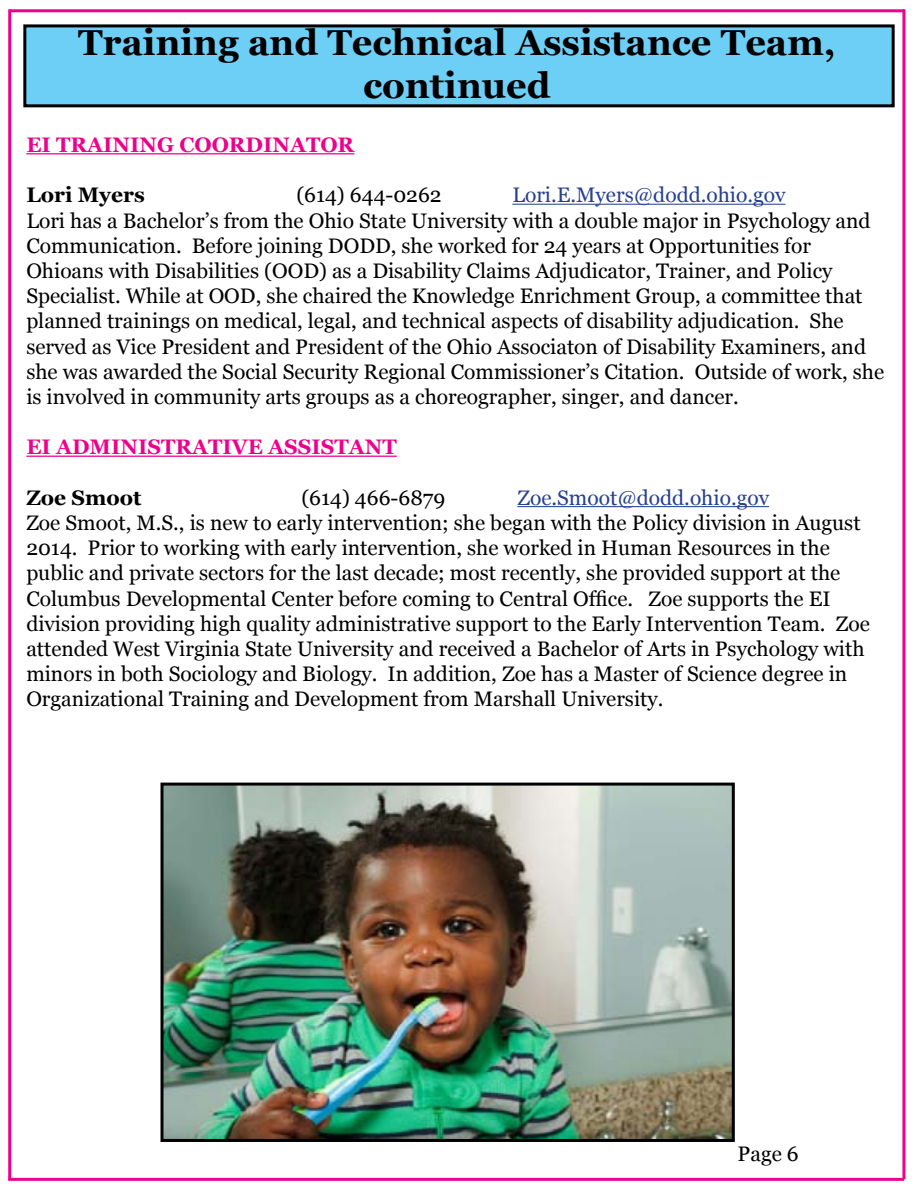
<style>
.page{position:relative;width:918px;height:1188px;background:#fff}
.page>*{position:absolute;margin:0;border:0;box-sizing:border-box;transform-origin:0 0}
.t1{font:700 36px/43.2px "Georgia";color:#000;text-align:center}
.t2{font:21px/25.2px "Georgia";color:#000}
.t3{font:21px "Georgia";color:#25408f}
.t4{font:700 21px "Georgia";color:#ec008c}
.t5{font:700 21px "Georgia";color:#000}
</style>
<div class="page">
<hr style="left:10px;top:9px;width:894px;height:3px;background:#ec008c">
<hr style="left:8px;top:9px;width:3px;height:1170px;background:#ec008c">
<hr style="left:8px;top:1178px;width:896px;height:3px;background:#ec008c">
<hr style="left:902px;top:9px;width:3px;height:1170px;background:#ec008c">
<div style="left:25px;top:26px;width:868px;height:80px;background:#6dcff6"></div>
<div style="left:23px;top:24px;width:872px;height:83px;border:3px solid #000"></div>
<hr style="left:26px;top:153px;width:328px;height:1px;background:#ec008c">
<hr style="left:512px;top:204px;width:274px;height:1px;background:#25408f">
<hr style="left:26px;top:456px;width:371px;height:1px;background:#ec008c">
<hr style="left:517px;top:506px;width:252px;height:1px;background:#25408f">
<img style="left:164px;top:787px;width:567px;height:351px">
<div style="left:160px;top:783px;width:575px;height:359px;border:3px solid #000"></div>
<h1 class="t1" style="left:78px;top:21px;width:759px">Training and Technical Assistance Team, continued</h1>
<p class="t4" style="left:26px;top:131px;width:330px">EI TRAINING COORDINATOR</p>
<p class="t5" style="left:26px;top:182px;width:120px">Lori Myers</p>
<p class="t2" style="left:296px;top:183px;width:147px">(614) 644-0262</p>
<p class="t3" style="left:512px;top:182px;width:275px">Lori.E.Myers@dodd.ohio.gov</p>
<p class="t2" style="left:26px;top:208px;width:859px">Lori has a Bachelor’s from the Ohio State University with a double major in Psychology and Communication. Before joining DODD, she worked for 24 years at Opportunities for Ohioans with Disabilities (OOD) as a Disability Claims Adjudicator, Trainer, and Policy Specialist. While at OOD, she chaired the Knowledge Enrichment Group, a committee that planned trainings on medical, legal, and technical aspects of disability adjudication. She served as Vice President and President of the Ohio Associaton of Disability Examiners, and she was awarded the Social Security Regional Commissioner’s Citation. Outside of work, she is involved in community arts groups as a choreographer, singer, and dancer.</p>
<p class="t4" style="left:26px;top:434px;width:372px">EI ADMINISTRATIVE ASSISTANT</p>
<p class="t5" style="left:26px;top:484px;width:117px">Zoe Smoot</p>
<p class="t2" style="left:301px;top:485px;width:145px">(614) 466-6879</p>
<p class="t3" style="left:517px;top:485px;width:253px">Zoe.Smoot@dodd.ohio.gov</p>
<p class="t2" style="left:26px;top:511px;width:845px">Zoe Smoot, M.S., is new to early intervention; she began with the Policy division in August 2014. Prior to working with early intervention, she worked in Human Resources in the public and private sectors for the last decade; most recently, she provided support at the Columbus Developmental Center before coming to Central Office. Zoe supports the EI division providing high quality administrative support to the Early Intervention Team. Zoe attended West Virginia State University and received a Bachelor of Arts in Psychology with minors in both Sociology and Biology. In addition, Zoe has a Master of Science degree in Organizational Training and Development from Marshall University.</p>
<p class="t2" style="left:738px;top:1141px;width:63px">Page 6</p>
</div>
